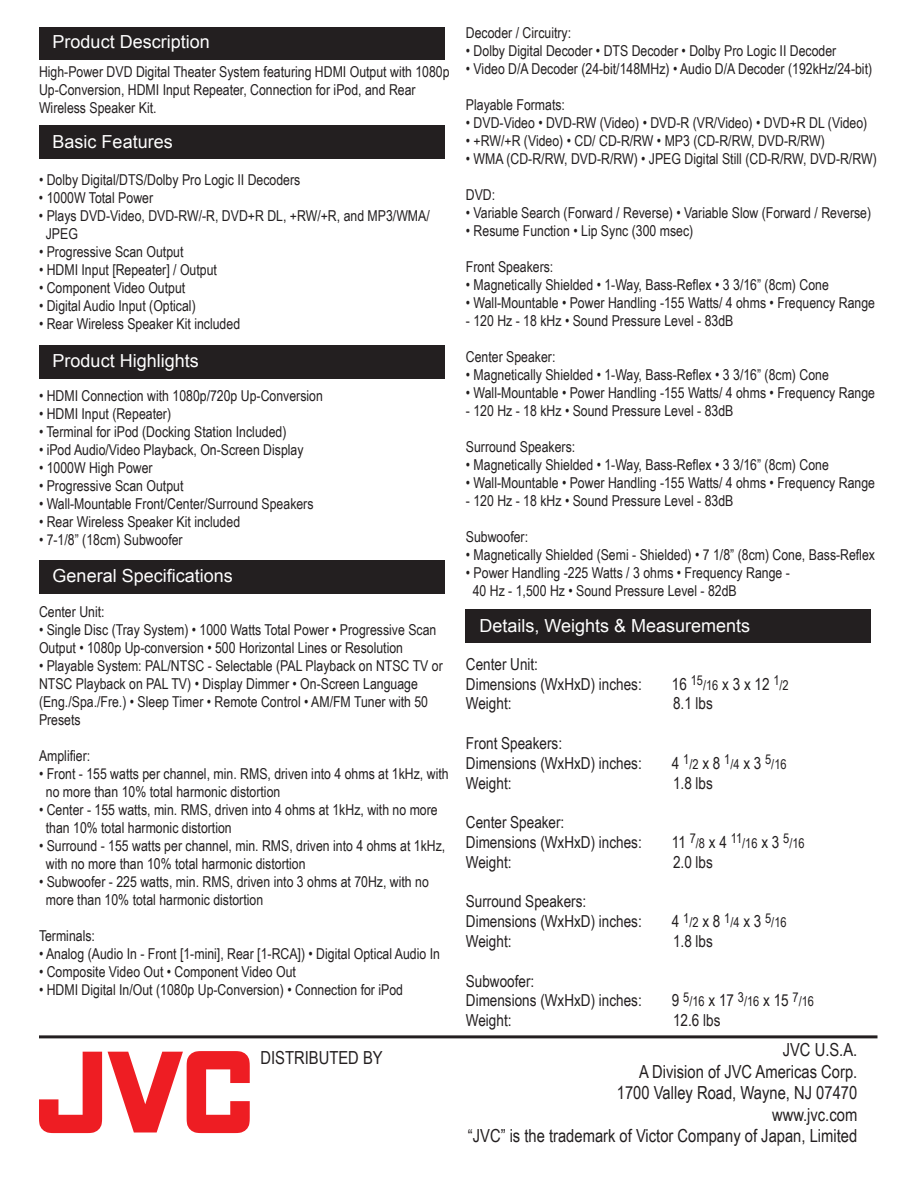
<style>
.page{position:relative;width:918px;height:1188px;background:#fff}
.page>*{position:absolute;margin:0;border:0;box-sizing:border-box;transform-origin:0 0}
.t1{font:18px/21.6px "Arial Narrow";color:#231f20;text-align:right}
.t2{font:18px "Arial";color:#fff}
.t3{font:16.5px/19.8px "Arial Narrow";color:#231f20}
.t4{font:15px/18px "Arial Narrow";color:#231f20}
.t5{font:13.5px "Arial Narrow";color:#231f20}
.s1{font-size:16.5px}
</style>
<div class="page">
<div style="left:39px;top:27px;width:405px;height:33px;background:#231f20"></div>
<div style="left:39px;top:126px;width:405px;height:33px;background:#231f20"></div>
<div style="left:39px;top:345px;width:405px;height:33px;background:#231f20"></div>
<hr style="left:39px;top:1035px;width:839px;height:3px;background:#231f20">
<svg style="left:108px;top:1051px;width:142px;height:82px"></svg>
<svg style="left:39px;top:1052px;width:63px;height:81px"></svg>
<div style="left:39px;top:560px;width:405px;height:33px;background:#231f20"></div>
<div style="left:466px;top:610px;width:405px;height:33px;background:#231f20"></div>
<p class="t2" style="left:53px;top:29px;width:159px">Product Description</p>
<p class="t4" style="left:39px;top:62px;width:412px">High-Power DVD Digital Theater System featuring HDMI Output with 1080p<br>Up-Conversion, HDMI Input Repeater, Connection for iPod, and Rear<br>Wireless Speaker Kit.</p>
<p class="t2" style="left:53px;top:130px;width:122px">Basic Features</p>
<p class="t4" style="left:39px;top:170px;width:263px">• Dolby Digital/DTS/Dolby Pro Logic II Decoders</p>
<p class="t4" style="left:39px;top:188px;width:116px">• 1000W Total Power</p>
<p class="t4" style="left:46px;top:206px;width:386px;text-indent:-7px">• Plays DVD-Video, DVD-RW/-R, DVD+R DL, +RW/+R, and MP3/WMA/<br>JPEG</p>
<p class="t4" style="left:39px;top:242px;width:146px">• Progressive Scan Output</p>
<p class="t4" style="left:39px;top:260px;width:179px">• HDMI Input [Repeater] / Output</p>
<p class="t4" style="left:39px;top:278px;width:148px">• Component Video Output</p>
<p class="t4" style="left:39px;top:296px;width:158px">• Digital Audio Input (Optical)</p>
<p class="t4" style="left:39px;top:314px;width:203px">• Rear Wireless Speaker Kit included</p>
<p class="t2" style="left:53px;top:349px;width:148px">Product Highlights</p>
<p class="t4" style="left:39px;top:386px;width:285px">• HDMI Connection with 1080p/720p Up-Conversion</p>
<p class="t4" style="left:39px;top:404px;width:134px">• HDMI Input (Repeater)</p>
<p class="t4" style="left:39px;top:422px;width:249px">• Terminal for iPod (Docking Station Included)</p>
<p class="t4" style="left:39px;top:440px;width:266px">• iPod Audio/Video Playback, On-Screen Display</p>
<p class="t4" style="left:39px;top:458px;width:115px">• 1000W High Power</p>
<p class="t4" style="left:39px;top:476px;width:146px">• Progressive Scan Output</p>
<p class="t4" style="left:39px;top:494px;width:276px">• Wall-Mountable Front/Center/Surround Speakers</p>
<p class="t4" style="left:39px;top:512px;width:203px">• Rear Wireless Speaker Kit included</p>
<p class="t4" style="left:39px;top:530px;width:145px">• 7-1/8” (18cm) Subwoofer</p>
<p class="t2" style="left:53px;top:564px;width:182px">General Specifications</p>
<p class="t4" style="left:39px;top:602px;width:67px">Center Unit:</p>
<p class="t4" style="left:39px;top:620px;width:399px">• Single Disc (Tray System) • 1000 Watts Total Power • Progressive Scan<br>Output • 1080p Up-conversion • 500 Horizontal Lines or Resolution</p>
<p class="t4" style="left:39px;top:656px;width:405px">• Playable System: PAL/NTSC - Selectable (PAL Playback on NTSC TV or NTSC Playback on PAL TV) • Display Dimmer • On-Screen Language (Eng./Spa./Fre.) • Sleep Timer • Remote Control • AM/FM Tuner with 50<br>Presets</p>
<p class="t4" style="left:39px;top:746px;width:53px">Amplifier:</p>
<p class="t4" style="left:46px;top:764px;width:404px;text-indent:-7px">• Front - 155 watts per channel, min. RMS, driven into 4 ohms at 1kHz, with no more than 10% total harmonic distortion</p>
<p class="t4" style="left:46px;top:800px;width:393px;text-indent:-7px">• Center - 155 watts, min. RMS, driven into 4 ohms at 1kHz, with no more than 10% total harmonic distortion</p>
<p class="t4" style="left:46px;top:836px;width:401px;text-indent:-7px">• Surround - 155 watts per channel, min. RMS, driven into 4 ohms at 1kHz, with no more than 10% total harmonic distortion</p>
<p class="t4" style="left:46px;top:872px;width:385px;text-indent:-7px">• Subwoofer - 225 watts, min. RMS, driven into 3 ohms at 70Hz, with no more than 10% total harmonic distortion</p>
<p class="t4" style="left:39px;top:926px;width:58px">Terminals:</p>
<p class="t4" style="left:39px;top:944px;width:403px">• Analog (Audio In - Front [1-mini], Rear [1-RCA]) • Digital Optical Audio In</p>
<p class="t4" style="left:39px;top:962px;width:259px">• Composite Video Out • Component Video Out</p>
<p class="t4" style="left:39px;top:980px;width:366px">• HDMI Digital In/Out (1080p Up-Conversion) • Connection for iPod</p>
<p class="t4" style="left:466px;top:23px;width:107px">Decoder / Circuitry:</p>
<p class="t4" style="left:466px;top:41px;width:372px">• Dolby Digital Decoder • DTS Decoder • Dolby Pro Logic II Decoder</p>
<p class="t4" style="left:466px;top:59px;width:408px">• Video D/A Decoder (24-bit/148MHz) • Audio D/A Decoder (192kHz/24-bit)</p>
<p class="t4" style="left:466px;top:95px;width:101px">Playable Formats:</p>
<p class="t4" style="left:466px;top:113px;width:403px">• DVD-Video • DVD-RW (Video) • DVD-R (VR/Video) • DVD+R DL (Video)</p>
<p class="t4" style="left:466px;top:131px;width:360px">• +RW/+R (Video) • CD/ CD-R/RW • MP3 (CD-R/RW, DVD-R/RW)</p>
<p class="t4" style="left:466px;top:149px;width:412px">• WMA (CD-R/RW, DVD-R/RW) • JPEG Digital Still (CD-R/RW, DVD-R/RW)</p>
<p class="t4" style="left:466px;top:185px;width:31px">DVD:</p>
<p class="t4" style="left:466px;top:203px;width:407px">• Variable Search (Forward / Reverse) • Variable Slow (Forward / Reverse)</p>
<p class="t4" style="left:466px;top:221px;width:229px">• Resume Function • Lip Sync (300 msec)</p>
<p class="t4" style="left:466px;top:257px;width:89px">Front Speakers:</p>
<p class="t4" style="left:466px;top:275px;width:364px">• Magnetically Shielded • 1-Way, Bass-Reflex • 3 3/16” (8cm) Cone</p>
<p class="t4" style="left:466px;top:293px;width:411px">• Wall-Mountable • Power Handling -155 Watts/ 4 ohms • Frequency Range</p>
<p class="t4" style="left:466px;top:311px;width:269px">- 120 Hz - 18 kHz • Sound Pressure Level - 83dB</p>
<p class="t4" style="left:466px;top:347px;width:91px">Center Speaker:</p>
<p class="t4" style="left:466px;top:365px;width:364px">• Magnetically Shielded • 1-Way, Bass-Reflex • 3 3/16” (8cm) Cone</p>
<p class="t4" style="left:466px;top:383px;width:411px">• Wall-Mountable • Power Handling -155 Watts/ 4 ohms • Frequency Range</p>
<p class="t4" style="left:466px;top:401px;width:269px">- 120 Hz - 18 kHz • Sound Pressure Level - 83dB</p>
<p class="t4" style="left:466px;top:437px;width:111px">Surround Speakers:</p>
<p class="t4" style="left:466px;top:455px;width:364px">• Magnetically Shielded • 1-Way, Bass-Reflex • 3 3/16” (8cm) Cone</p>
<p class="t4" style="left:466px;top:473px;width:411px">• Wall-Mountable • Power Handling -155 Watts/ 4 ohms • Frequency Range</p>
<p class="t4" style="left:466px;top:491px;width:269px">- 120 Hz - 18 kHz • Sound Pressure Level - 83dB</p>
<p class="t4" style="left:466px;top:527px;width:64px">Subwoofer:</p>
<p class="t4" style="left:466px;top:545px;width:411px">• Magnetically Shielded (Semi - Shielded) • 7 1/8” (8cm) Cone, Bass-Reflex</p>
<p class="t4" style="left:473px;top:563px;width:319px;text-indent:-7px">• Power Handling -225 Watts / 3 ohms • Frequency Range -<br>40 Hz - 1,500 Hz • Sound Pressure Level - 82dB</p>
<p class="t2" style="left:479px;top:614px;width:272px">Details, Weights &amp; Measurements</p>
<p class="t3" style="left:466px;top:653px;width:177px">Center Unit:<br>Dimensions (WxHxD) inches:</p>
<p class="t5" style="left:672px;top:675px;width:118px"><span class="s1">16</span> 15/16 <span class="s1">x 3 x 12</span> 1/2</p>
<p class="t3" style="left:466px;top:693px;width:47px">Weight:</p>
<p class="t3" style="left:673px;top:693px;width:41px">8.1 lbs</p>
<p class="t3" style="left:466px;top:733px;width:177px">Front Speakers:<br>Dimensions (WxHxD) inches:</p>
<p class="t5" style="left:672px;top:754px;width:116px"><span class="s1">4</span> 1/2 <span class="s1">x 8</span> 1/4 <span class="s1">x 3</span> 5/16</p>
<p class="t3" style="left:466px;top:772px;width:47px">Weight:</p>
<p class="t3" style="left:673px;top:772px;width:41px">1.8 lbs</p>
<p class="t3" style="left:466px;top:812px;width:177px">Center Speaker:<br>Dimensions (WxHxD) inches:</p>
<p class="t5" style="left:672px;top:833px;width:134px"><span class="s1">11</span> 7/8 <span class="s1">x 4</span> 11/16 <span class="s1">x 3</span> 5/16</p>
<p class="t3" style="left:466px;top:851px;width:47px">Weight:</p>
<p class="t3" style="left:673px;top:851px;width:41px">2.0 lbs</p>
<p class="t3" style="left:466px;top:891px;width:177px">Surround Speakers:<br>Dimensions (WxHxD) inches:</p>
<p class="t5" style="left:672px;top:912px;width:116px"><span class="s1">4</span> 1/2 <span class="s1">x 8</span> 1/4 <span class="s1">x 3</span> 5/16</p>
<p class="t3" style="left:466px;top:931px;width:47px">Weight:</p>
<p class="t3" style="left:673px;top:931px;width:41px">1.8 lbs</p>
<p class="t3" style="left:466px;top:970px;width:177px">Subwoofer:<br>Dimensions (WxHxD) inches:</p>
<p class="t5" style="left:672px;top:992px;width:144px"><span class="s1">9</span> 5/16 <span class="s1">x 17</span> 3/16 <span class="s1">x 15</span> 7/16</p>
<p class="t3" style="left:466px;top:1010px;width:47px">Weight:</p>
<p class="t3" style="left:673px;top:1010px;width:49px">12.6 lbs</p>
<p class="t1" style="left:260px;top:1046px;width:124px">DISTRIBUTED BY</p>
<p class="t1" style="left:468px;top:1038px;width:391px">JVC U.S.A.<br>A Division of JVC Americas Corp.<br>1700 Valley Road, Wayne, NJ 07470<br>www.jvc.com<br>“JVC” is the trademark of Victor Company of Japan, Limited</p>
</div>
